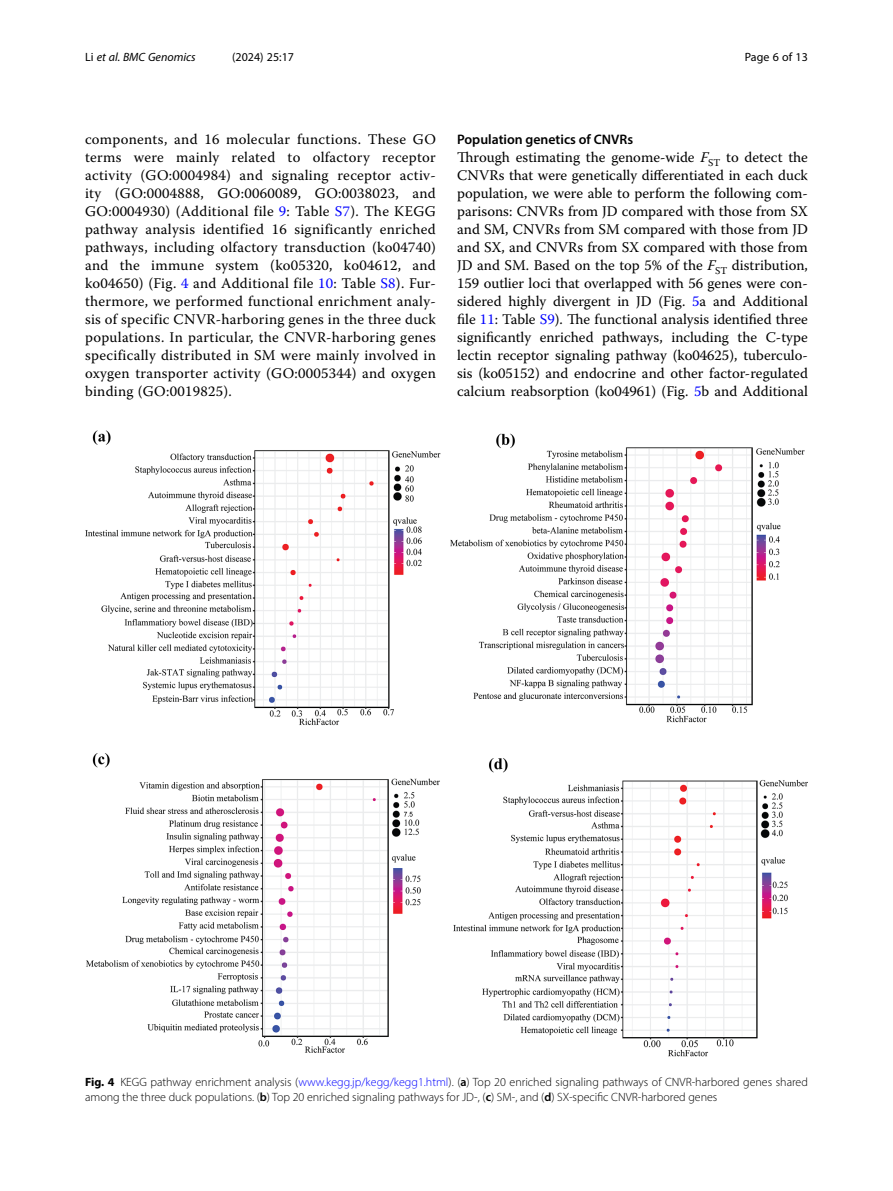
<style>
.page{position:relative;width:893px;height:1191px;background:#fff}
.page>*{position:absolute;margin:0;border:0;box-sizing:border-box;transform-origin:0 0}
.Body_Text{font:14.7px/18px "Warnock Pro";letter-spacing:.01em;color:#000;text-align:justify}
.Head_2{font:600 13.8px "Myriad Pro";color:#000}
.Figure_Caption{font:300 12px/15px "Myriad Pro";color:#000}
.t1{font:12px "Myriad Pro";color:#000}
.t2{font:italic 12px "Myriad Pro";color:#000}
.s1{font-style:normal}
.s2{color:#00f}
.s3{font-style:italic}
.s4{font-weight:700}
.s5{font-weight:600}
</style>
<div class="page">
<img style="left:85px;top:430px;width:723px;height:627px">
<p class="t2" style="left:85px;top:50px;width:112px"><span class="s1">Li</span> et al. BMC Genomics</p>
<p class="t1" style="left:232px;top:50px;width:63px">(2024) 25:17</p>
<p class="t1" style="left:745px;top:50px;width:65px">Page 6 of 13</p>
<p class="Body_Text" style="left:85px;top:130px;width:352px">components, and 16 molecular functions. These GO terms were mainly related to olfactory receptor activity (GO:0004984) and signaling receptor activ&shy;ity (GO:0004888, GO:0060089, GO:0038023, and GO:0004930) (Additional file <span class="s2">9</span>: Table <span class="s2">S7</span>). The KEGG pathway analysis identified 16 significantly enriched pathways, including olfactory transduction (ko04740) and the immune system (ko05320, ko04612, and ko04650) (Fig. <span class="s2">4</span> and Additional file <span class="s2">10</span>: Table <span class="s2">S8</span>). Fur&shy;thermore, we performed functional enrichment analy&shy;sis of specific CNVR-harboring genes in the three duck populations. In particular, the CNVR-harboring genes specifically distributed in SM were mainly involved in oxygen transporter activity (GO:0005344) and oxygen binding (GO:0019825).</p>
<p class="Head_2" style="left:457px;top:131px;width:178px">Population genetics of CNVRs</p>
<p class="Body_Text" style="left:457px;top:148px;width:352px">Through estimating the genome-wide <span class="s3">F</span><sub>ST</sub> to detect the CNVRs that were genetically differentiated in each duck population, we were able to perform the following com&shy;parisons: CNVRs from JD compared with those from SX and SM, CNVRs from SM compared with those from JD and SX, and CNVRs from SX compared with those from JD and SM. Based on the top 5% of the <span class="s3">F</span><sub>ST</sub> distribution, 159 outlier loci that overlapped with 56 genes were con&shy;sidered highly divergent in JD (Fig. <span class="s2">5</span>a and Additional file <span class="s2">11</span>: Table <span class="s2">S9</span>). The functional analysis identified three significantly enriched pathways, including the C-type lectin receptor signaling pathway (ko04625), tuberculo&shy;sis (ko05152) and endocrine and other factor-regulated calcium reabsorption (ko04961) (Fig. <span class="s2">5</span>b and Additional</p>
<p class="Figure_Caption" style="left:85px;top:1074px;width:724px"><span class="s4">Fig. 4</span> KEGG pathway enrichment analysis (<span class="s2">www.kegg.jp/kegg/kegg1.html</span>). (<span class="s5">a</span>) Top 20 enriched signaling pathways of CNVR-harbored genes shared among the three duck populations. (<span class="s5">b</span>) Top 20 enriched signaling pathways for JD-, (<span class="s5">c</span>) SM-, and (<span class="s5">d</span>) SX-specific CNVR-harbored genes</p>
</div>
